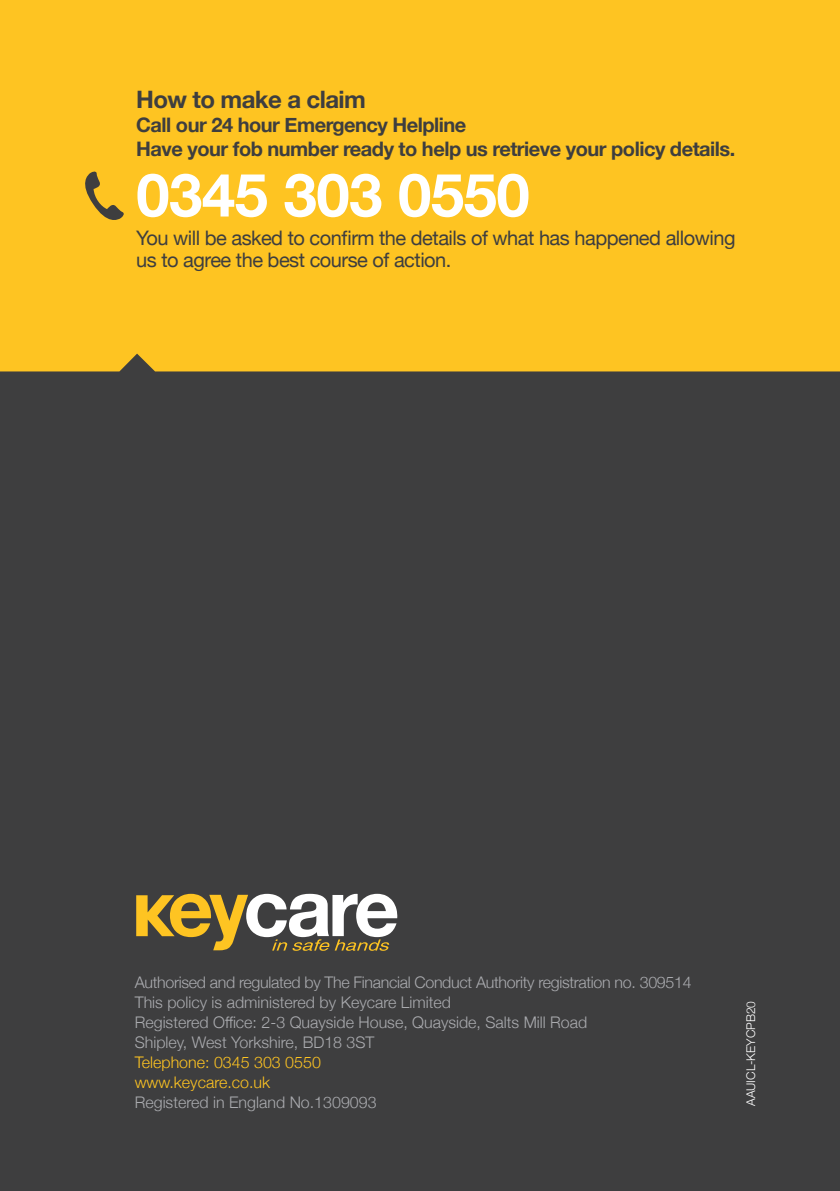
<style>
.page{position:relative;width:840px;height:1191px;background:#fff}
.page>*{position:absolute;margin:0;border:0;box-sizing:border-box;transform-origin:0 0}
.t1{font:700 60px "Helvetica Neue";letter-spacing:-.01em;color:#fff}
.t2{font:700 24px "Helvetica Neue";letter-spacing:-.025em;color:#3e3e3f}
.t3{font:20px/22px "Helvetica Neue";letter-spacing:-.025em;color:#3e3e3f}
.t4{font:700 20px/24px "Helvetica Neue";letter-spacing:-.025em;color:#3e3e3f}
.t5{font:300 16px/20px "Helvetica Neue";color:#aaabaf}
.t6{font:300 16px/20px "Helvetica Neue";color:#fec422}
.t7{font:300 12px "Helvetica Neue";color:#fff}
</style>
<div class="page">
<div style="left:0;top:0;width:839px;height:374px;background:#fec422"></div>
<div style="left:0;top:353px;width:839px;height:838px;background:#3e3e3f"></div>
<svg style="left:85px;top:171px;width:39px;height:49px"></svg>
<svg style="left:136px;top:893px;width:261px;height:57px"></svg>
<h2 class="t2" style="left:136px;top:81px;width:231px">How to make a claim</h2>
<p class="t4" style="left:136px;top:114px;width:600px">Call our 24 hour Emergency Helpline<br>Have your fob number ready to help us retrieve your policy details.</p>
<h1 class="t1" style="left:136px;top:148px;width:395px">0345 303 0550</h1>
<p class="t3" style="left:136px;top:227px;width:600px">You will be asked to confirm the details of what has happened allowing us to agree the best course of action.</p>
<p class="t5" style="left:135px;top:970px;width:558px">Authorised and regulated by The Financial Conduct Authority registration no. 309514<br>This policy is administered by Keycare Limited<br>Registered Office: 2-3 Quayside House, Quayside, Salts Mill Road<br>Shipley, West Yorkshire, BD18 3ST</p>
<p class="t6" style="left:135px;top:1050px;width:187px">Telephone: 0345 303 0550 www.keycare.co.uk</p>
<p class="t5" style="left:135px;top:1090px;width:243px">Registered in England No.1309093</p>
<p class="t7" style="left:740px;top:1106px;width:106px;rotate:-90deg">AAUICL-KEYCPB20</p>
</div>
